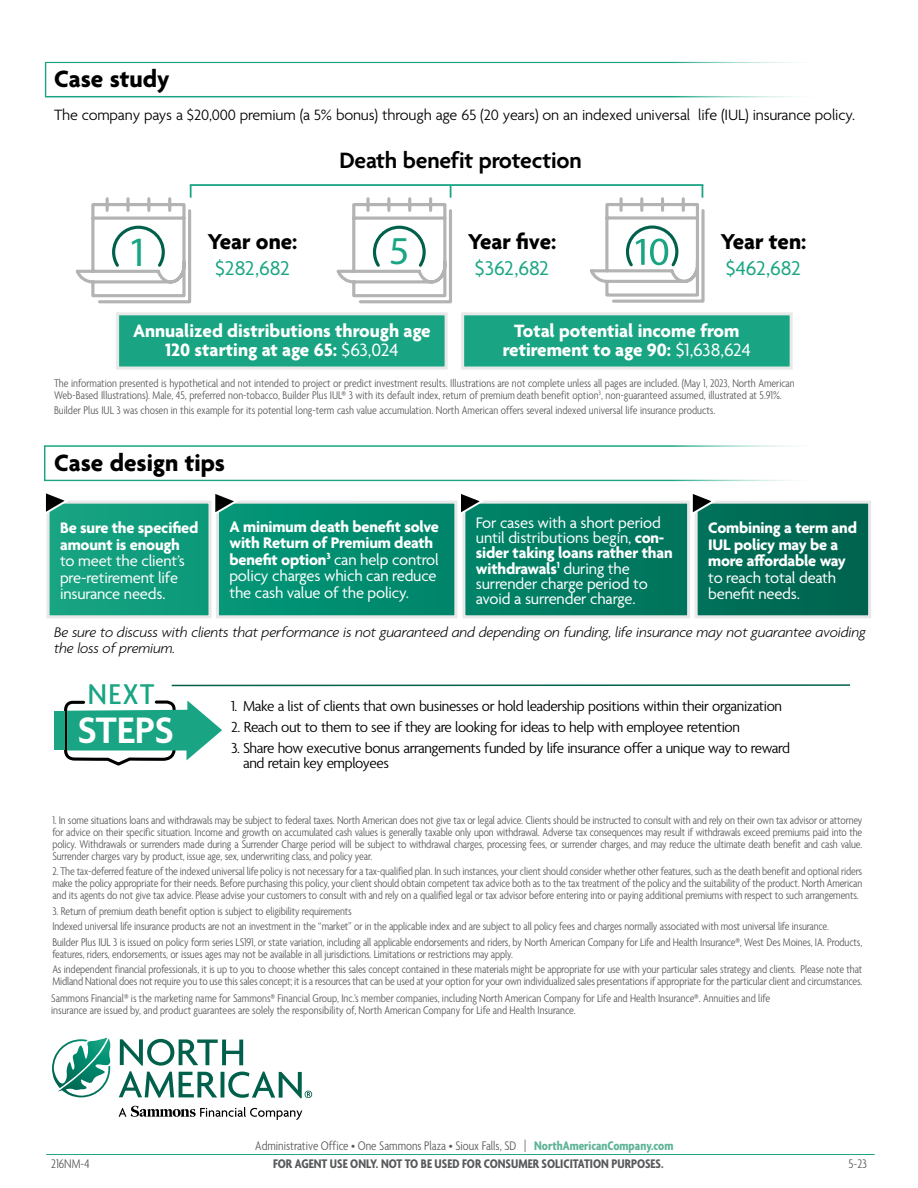
<style>
.page{position:relative;width:918px;height:1188px;background:#fff}
.page>*{position:absolute;margin:0;border:0;box-sizing:border-box;transform-origin:0 0}
.t1{font:42px "Myriad Pro";color:#19a583}
.t2{font:600 39.9px "Agenda";letter-spacing:-.005em;color:#fff}
.t3{font:39.75px "Myriad Pro";color:#19a583}
.t4{font:500 condensed 30.9px "Agenda";color:#19a583;scale:1.1 1}
.t5{font:700 25.5px "Agenda";color:#000}
.t6{font:600 24px "Agenda";letter-spacing:-.01em;color:#000}
.t7{font:700 23.25px "Agenda";letter-spacing:-.01em;color:#000}
.t8{font:21.6px "Agenda";letter-spacing:-.015em;color:#19a583}
.t9{font:700 19.35px/19.4px "Agenda";color:#fff;text-align:center}
.t10{font:16.5px/16.5px "Agenda";letter-spacing:-.01em;color:#fff}
.t11{font:700 16.5px/16.5px "Agenda";letter-spacing:-.01em;color:#fff}
.t12{font:300 16.2px "Agenda";letter-spacing:-.01em;color:#000}
.t13{font:300 condensed 15.75px/15px "Agenda";letter-spacing:-.02em;color:#000;scale:1.18 1}
.t14{font:italic 300 15px/16.5px "Agenda";letter-spacing:-.01em;color:#000}
.t15{font:300 condensed 13.5px "Agenda";color:#58595b}
.t16{font:700 condensed 13.5px "Agenda";color:#58595b}
.t17{font:300 condensed 12px/12px "Agenda";letter-spacing:-.01em;color:#58595b}
.s1{font-weight:400}
.s2{font-weight:700}
.s3{font-weight:700;color:#5db396}
</style>
<div class="page">
<hr style="left:46px;top:1154px;width:829px;height:1px;background:#19a583">
<svg style="left:52px;top:1038px;width:59px;height:59px"></svg>
<svg style="left:119px;top:1106px;width:183px;height:14px"></svg>
<svg style="left:119px;top:1039px;width:193px;height:59px"></svg>
<div style="left:118px;top:314px;width:328px;height:54px;background:#19a583"></div>
<div style="left:116px;top:312px;width:332px;height:58px;border:3px solid #e8e8e9"></div>
<div style="left:463px;top:314px;width:328px;height:54px;background:#19a583"></div>
<div style="left:461px;top:312px;width:332px;height:58px;border:3px solid #e8e8e9"></div>
<div style="left:45px;top:62px;width:786px;height:35px;border:2px solid #19a583"></div>
<hr style="left:172px;top:684px;width:678px;height:2px;background:#00604b">
<div style="left:48px;top:502px;width:162px;height:115px;background:#129e7e"></div>
<div style="left:47px;top:501px;width:165px;height:117px;border:3px solid #e8e8e9"></div>
<div style="left:217px;top:502px;width:239px;height:115px;background:#008e71"></div>
<div style="left:216px;top:501px;width:241px;height:117px;border:3px solid #e8e8e9"></div>
<div style="left:464px;top:502px;width:225px;height:115px;background:#007b62"></div>
<div style="left:462px;top:501px;width:228px;height:117px;border:3px solid #e8e8e9"></div>
<div style="left:696px;top:502px;width:174px;height:115px;background:#006a54"></div>
<div style="left:695px;top:501px;width:176px;height:117px;border:3px solid #e8e8e9"></div>
<svg style="left:45px;top:493px;width:27px;height:24px"></svg>
<svg style="left:215px;top:494px;width:26px;height:24px"></svg>
<svg style="left:461px;top:494px;width:26px;height:24px"></svg>
<svg style="left:689px;top:494px;width:29px;height:24px"></svg>
<div style="left:44px;top:445px;width:786px;height:36px;border:2px solid #19a583"></div>
<svg style="left:75px;top:185px;width:117px;height:119px"></svg>
<svg style="left:336px;top:186px;width:116px;height:118px"></svg>
<svg style="left:590px;top:185px;width:115px;height:118px"></svg>
<hr style="left:190px;top:184px;width:513px;height:2px;background:#19a583">
<svg style="left:64px;top:700px;width:158px;height:66px"></svg>
<div style="left:54px;top:711px;width:10px;height:39px;background:#19a583"></div>
<h3 class="t5" style="left:54px;top:65px;width:117px">Case study</h3>
<h3 class="t12" style="left:54px;top:106px;width:803px">The company pays a $20,000 premium (a 5% bonus) through age 65 (20 years) on an indexed universal life (IUL) insurance policy.</h3>
<h3 class="t6" style="left:339px;top:148px;width:244px">Death benefit protection</h3>
<h1 class="t1" style="left:128px;top:226px;width:23px">1</h1>
<h3 class="t7" style="left:207px;top:229px;width:92px">Year one:</h3>
<h3 class="t8" style="left:215px;top:256px;width:76px">$282,682</h3>
<h3 class="t3" style="left:389px;top:226px;width:22px">5</h3>
<h3 class="t7" style="left:468px;top:229px;width:90px">Year five:</h3>
<h3 class="t8" style="left:475px;top:256px;width:76px">$362,682</h3>
<h3 class="t7" style="left:720px;top:229px;width:87px">Year ten:</h3>
<h3 class="t8" style="left:726px;top:256px;width:77px">$462,682</h3>
<h3 class="t9" style="left:133px;top:323px;width:299px">Annualized distributions through age<br>120 starting at age 65: <span class="s1">$63,024</span></h3>
<h3 class="t9" style="left:503px;top:323px;width:250px">Total potential income from retirement to age 90: <span class="s1">$1,638,624</span></h3>
<p class="t17" style="left:54px;top:378px;width:742px">The information presented is hypothetical and not intended to project or predict investment results. Illustrations are not complete unless all pages are included. (May 1, 2023, North American<br>Web-Based Illustrations). Male, 45, preferred non-tobacco, Builder Plus IUL® 3 with its default index, return of premiumdeath benefit option<sup>3</sup>, non-guaranteed assumed, illustrated at 5.91%.</p>
<p class="t17" style="left:54px;top:405px;width:663px">Builder Plus IUL 3 was chosen in this example for its potential long-term cash value accumulation. North American offers several indexed universal life insurance products.</p>
<h3 class="t5" style="left:54px;top:449px;width:172px">Case design tips</h3>
<h3 class="t11" style="left:60px;top:521px;width:140px">Be sure the specified amount is enough</h3>
<h3 class="t10" style="left:60px;top:554px;width:126px">to meet the client’s pre-retirement life insurance needs.</h3>
<h3 class="t10" style="left:229px;top:519px;width:211px"><span class="s2">A minimum death benefit solve with Return of Premium death benefit option</span><sup>3</sup> can help control policy charges which can reduce the cash value of the policy.</h3>
<h3 class="t10" style="left:476px;top:516px;width:198px;line-height:15.5px">For cases with a short period until distributions begin, <span class="s2">con&shy;sider taking loans rather than withdrawals</span><sup>1</sup> during the surrender charge period to avoid a surrender charge.</h3>
<h3 class="t11" style="left:708px;top:521px;width:150px">Combining a term and<br>IUL policy may be a more affordable way</h3>
<h3 class="t10" style="left:708px;top:570px;width:130px">to reach total death benefit needs.</h3>
<p class="t14" style="left:54px;top:624px;width:813px">Be sure to discuss with clients that performance is not guaranteed and depending on funding, life insurance may not guarantee avoiding the loss of premium.</p>
<h3 class="t4" style="left:88px;top:678px;width:62px">NEXT</h3>
<h2 class="t2" style="left:78px;top:709px;width:98px">STEPS</h2>
<h3 class="t13" style="left:231px;top:699px;width:469px">1. Make a list of clients that own businesses or hold leadership positions within their organization</h3>
<h3 class="t13" style="left:231px;top:720px;width:433px">2. Reach out to them to see if they are looking for ideas to help with employee retention</h3>
<h3 class="t13" style="left:243px;top:741px;width:465px;text-indent:-12px">3. Share how executive bonus arrangements funded by life insurance offer a unique way to reward and retain key employees</h3>
<p class="t17" style="left:52px;top:815px;width:812px;text-align:justify">1. In some situations loans and withdrawals may be subject to federal taxes. North American does not give tax or legal advice. Clients should be instructed to consult with and rely on their own tax advisor or attorney for advice on their specific situation. Income and growth on accumulated cash values is generally taxable only upon withdrawal. Adverse tax consequences may result if withdrawals exceed premiums paid into the policy. Withdrawals or surrenders made during a Surrender Charge period will be subject to withdrawal charges, processing fees, or surrender charges, and may reduce the ultimate death benefit and cash value.<br>Surrender charges vary by product, issue age, sex, underwriting class, and policy year.</p>
<p class="t17" style="left:52px;top:866px;width:812px;text-align:justify">2. The tax-deferred feature of the indexed universal life policy is not necessary for a tax-qualified plan. In such instances, your client should consider whether other features, such as the death benefit and optional riders make the policy appropriate for their needs. Before purchasing this policy, your client should obtain competent tax advice both as to the tax treatment of the policy and the suitability of the product. North American and its agents do not give tax advice. Please advise your customers to consult with and rely on a qualified legal or tax advisor before entering into or paying additional premiums with respect to such arrangements.</p>
<p class="t17" style="left:52px;top:904px;width:811px;line-height:15.5px">3. Return of premium death benefit option is subject to eligibility requirements<br>Indexed universal life insurance products are not an investment in the “market” or in the applicable index and are subject to all policy fees and charges normally associated with most universal life insurance.<br>Builder Plus IUL 3 is issued on policy form series LS191, or state variation, including all applicable endorsements and riders, by North American Company for Life and Health Insurance®, West Des Moines, IA. Products,</p>
<p class="t17" style="left:52px;top:947px;width:811px;line-height:15.5px">features, riders, endorsements, or issues ages may not be available in all jurisdictions. Limitations or restrictions may apply.<br>As independent financial professionals, it is up to you to choose whether this sales concept contained in these materials might be appropriate for use with your particular sales strategy and clients. Please note that</p>
<p class="t17" style="left:52px;top:976px;width:812px">Midland National does not require you to use this sales concept; it is a resources that can be used at your option for your own individualized sales presentations if appropriate for the particular client and circumstances.</p>
<p class="t17" style="left:51px;top:993px;width:721px">Sammons Financial® is the marketing name for Sammons® Financial Group, Inc.’s member companies, including North American Company for Life and Health Insurance®. Annuities and life insurance are issued by, and product guarantees are solely the responsibility of, North American Company for Life and Health Insurance.</p>
<p class="t15" style="left:255px;top:1139px;width:420px">Administrative Office • One Sammons Plaza • Sioux Falls, SD | <span class="s3">NorthAmericanCompany.com</span></p>
<p class="t15" style="left:51px;top:1157px;width:40px">216NM-4</p>
<p class="t16" style="left:273px;top:1157px;width:392px">FOR AGENT USE ONLY. NOT TO BE USED FOR CONSUMER SOLICITATION PURPOSES.</p>
<p class="t15" style="left:849px;top:1157px;width:20px">5-23</p>
</div>
